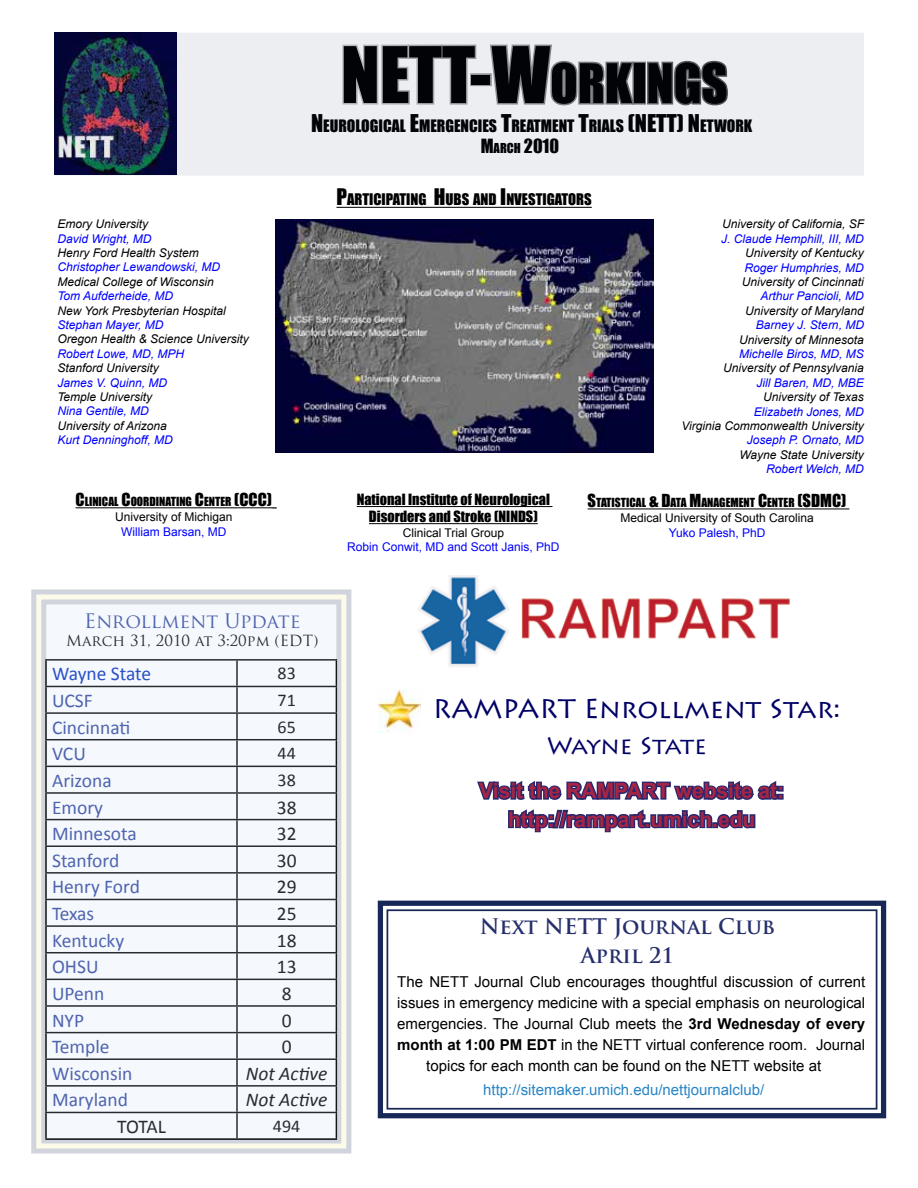
<style>
.page{position:relative;width:918px;height:1188px;background:#fff}
.page>*{position:absolute;margin:0;border:0;box-sizing:border-box;transform-origin:0 0}
.t1{font:50.4px "Impact";color:#000}
.t2{font:27px "Lithos Pro";color:#006}
.t3{font:24px "Lithos Pro";letter-spacing:-.025em;color:#006}
.t4{font:700 21px/28.5px "Arial";color:#a72444;text-align:center}
.t5{font:700 21px/28.2px "Trajan Pro";color:#252f6c;text-align:center}
.t6{font:19.5px "Calibri";color:#30479e}
.t7{font:19.5px "Calibri";color:#000}
.t8{font:italic 19.5px "Calibri";color:#000}
.t9{font:19.5px "Trajan Pro";letter-spacing:-.005em;color:#30479e}
.t10{font:19.5px "Calibri";letter-spacing:-.01em;color:#002ebe}
.t11{font:18px "Calibri";color:#000}
.t12{font:18px "Impact";color:#000}
.t13{font:16.5px "Impact";color:#000}
.t14{font:15.75px "Impact";color:#000}
.t15{font:15px "Arial";color:#000}
.t16{font:15px "Arial";color:#2885c7}
.t17{font:15px "Trajan Pro";color:#000}
.t18{font:14.7px "Impact";color:#000}
.t19{font:14.25px/17.1px "Impact";color:#000;text-align:center}
.t20{font:italic 12px "Arial";color:#000}
.t21{font:italic 12px "Arial";color:#00f}
.t22{font:12px "Arial";color:#000}
.t23{font:12px "Arial";color:#00f}
.t24{font:11.55px "Impact";color:#000}
.s1{font-size:72px}
.s2{font-size:22.5px}
.s3{font-size:12.6px}
.s4{font-size:16.5px}
.s5{font-size:11.55px}
.s6{font-size:21px}
.s7{font-weight:700}
</style>
<div class="page">
<hr style="left:76px;top:507px;width:196px;height:1px;background:#000">
<hr style="left:357px;top:506px;width:196px;height:1px;background:#000">
<hr style="left:369px;top:523px;width:169px;height:1px;background:#000">
<hr style="left:588px;top:509px;width:261px;height:1px;background:#000">
<hr style="left:336px;top:207px;width:256px;height:1px;background:#000">
<svg style="left:54px;top:33px;width:810px;height:143px;background:#c6c9d1"></svg>
<img style="left:379px;top:689px;width:42px;height:43px">
<svg style="left:477px;top:781px;width:307px;height:52px"></svg>
<img style="left:418px;top:575px;width:372px;height:92px">
<svg style="left:31px;top:589px;width:321px;height:565px"></svg>
<img style="left:275px;top:220px;width:378px;height:233px">
<svg style="left:377px;top:900px;width:510px;height:219px"></svg>
<h1 class="t1" style="left:341px;top:44px;width:388px"><span class="s1">NETT-W</span>ORKINGS</h1>
<h3 class="t14" style="left:311px;top:113px;width:443px"><span class="s2">N</span>EUROLOGICAL <span class="s2">E</span>MERGENCIES <span class="s2">T</span>REATMENT <span class="s2">T</span>RIALS <span class="s2">(NETT) N</span>ETWORK</h3>
<h3 class="t12" style="left:481px;top:132px;width:80px">M<span class="s3">ARCH</span> 2010</h3>
<p class="t20" style="left:57px;top:216px;width:92px">Emory University</p>
<p class="t21" style="left:57px;top:231px;width:96px">David Wright, MD</p>
<p class="t20" style="left:57px;top:245px;width:143px">Henry Ford Health System</p>
<p class="t21" style="left:57px;top:259px;width:164px">Christopher Lewandowski, MD</p>
<p class="t20" style="left:57px;top:274px;width:158px">Medical College of Wisconsin</p>
<p class="t21" style="left:57px;top:288px;width:117px">Tom Aufderheide, MD</p>
<p class="t20" style="left:57px;top:303px;width:170px">New York Presbyterian Hospital</p>
<p class="t21" style="left:57px;top:317px;width:108px">Stephan Mayer, MD</p>
<p class="t20" style="left:57px;top:331px;width:193px">Oregon Health &amp; Science University</p>
<p class="t21" style="left:57px;top:346px;width:128px">Robert Lowe, MD, MPH</p>
<p class="t20" style="left:57px;top:360px;width:103px">Stanford University</p>
<p class="t21" style="left:57px;top:375px;width:111px">James V. Quinn, MD</p>
<p class="t20" style="left:57px;top:389px;width:96px">Temple University</p>
<p class="t21" style="left:57px;top:403px;width:93px">Nina Gentile, MD</p>
<p class="t20" style="left:57px;top:418px;width:111px">University of Arizona</p>
<p class="t21" style="left:57px;top:432px;width:117px">Kurt Denninghoff, MD</p>
<p class="t24" style="left:76px;top:493px;width:135px"><span class="s4">C</span>LINICAL <span class="s4">C</span>OORDINATING <span class="s4">C</span>ENTE</p>
<h3 class="t13" style="left:225px;top:487px;width:48px"><span class="s5">R</span> (CCC)</h3>
<p class="t22" style="left:115px;top:509px;width:119px">University of Michigan</p>
<p class="t23" style="left:121px;top:524px;width:107px">William Barsan, MD</p>
<p class="t18" style="left:336px;top:188px;width:257px"><span class="s6">P</span>ARTICIPATING <span class="s6">H</span>UBS AND <span class="s6">I</span>NVESTIGATORS</p>
<p class="t20" style="left:722px;top:217px;width:144px">University of California, SF</p>
<p class="t21" style="left:721px;top:231px;width:144px">J. Claude Hemphill, III, MD</p>
<p class="t20" style="left:745px;top:245px;width:120px">University of Kentucky</p>
<p class="t21" style="left:745px;top:260px;width:121px">Roger Humphries, MD</p>
<p class="t20" style="left:742px;top:274px;width:124px">University of Cincinnati</p>
<p class="t21" style="left:761px;top:289px;width:105px">Arthur Pancioli, MD</p>
<p class="t20" style="left:745px;top:303px;width:120px">University of Maryland</p>
<p class="t21" style="left:756px;top:317px;width:110px">Barney J. Stern, MD</p>
<p class="t20" style="left:739px;top:332px;width:126px">University of Minnesota</p>
<p class="t21" style="left:739px;top:346px;width:126px">Michelle Biros, MD, MS</p>
<p class="t20" style="left:723px;top:361px;width:142px">University of Pennsylvania</p>
<p class="t21" style="left:757px;top:375px;width:109px">Jill Baren, MD, MBE</p>
<p class="t20" style="left:763px;top:389px;width:102px">University of Texas</p>
<p class="t21" style="left:754px;top:404px;width:112px">Elizabeth Jones, MD</p>
<p class="t20" style="left:681px;top:418px;width:184px">Virginia Commonwealth University</p>
<p class="t21" style="left:747px;top:433px;width:119px">Joseph P. Ornato, MD</p>
<p class="t20" style="left:740px;top:447px;width:126px">Wayne State University</p>
<p class="t21" style="left:766px;top:461px;width:99px">Robert Welch, MD</p>
<p class="t19" style="left:357px;top:491px;width:195px">National Institute of Neurological<br>Disorders and Stroke (NINDS)</p>
<p class="t22" style="left:403px;top:525px;width:103px">Clinical Trial Group</p>
<p class="t23" style="left:347px;top:539px;width:214px">Robin Conwit, MD and Scott Janis, PhD</p>
<p class="t24" style="left:588px;top:494px;width:186px"><span class="s4">S</span>TATISTICAL <span class="s4">&amp; D</span>ATA <span class="s4">M</span>ANAGEMENT <span class="s4">C</span>ENTE</p>
<h3 class="t13" style="left:788px;top:488px;width:25px"><span class="s5">R</span> (SDMC</h3>
<h3 class="t13" style="left:841px;top:488px;width:7px">)</h3>
<p class="t22" style="left:620px;top:510px;width:195px">Medical University of South Carolina</p>
<p class="t23" style="left:669px;top:525px;width:98px">Yuko Palesh, PhD</p>
<h3 class="t9" style="left:84px;top:609px;width:218px">Enrollment Update</h3>
<p class="t17" style="left:66px;top:631px;width:254px">March 31, 2010 at 3:20pm (EDT)</p>
<h3 class="t10" style="left:52px;top:662px;width:101px">Wayne State</h3>
<h3 class="t11" style="left:278px;top:662px;width:20px">83</h3>
<h3 class="t6" style="left:52px;top:689px;width:42px">UCSF</h3>
<h3 class="t11" style="left:278px;top:689px;width:20px">71</h3>
<h3 class="t6" style="left:52px;top:715px;width:80px">Cincinnati</h3>
<h3 class="t11" style="left:278px;top:715px;width:20px">65</h3>
<h3 class="t6" style="left:52px;top:742px;width:35px">VCU</h3>
<h3 class="t11" style="left:278px;top:742px;width:20px">44</h3>
<h3 class="t6" style="left:52px;top:768px;width:61px">Arizona</h3>
<h3 class="t11" style="left:278px;top:769px;width:20px">38</h3>
<h3 class="t6" style="left:52px;top:795px;width:53px">Emory</h3>
<h3 class="t7" style="left:277px;top:795px;width:21px">38</h3>
<h3 class="t6" style="left:52px;top:822px;width:86px">Minnesota</h3>
<h3 class="t7" style="left:277px;top:822px;width:21px">32</h3>
<h3 class="t6" style="left:52px;top:848px;width:69px">Stanford</h3>
<h3 class="t7" style="left:277px;top:848px;width:21px">30</h3>
<h3 class="t6" style="left:52px;top:875px;width:89px">Henry Ford</h3>
<h3 class="t7" style="left:277px;top:875px;width:21px">29</h3>
<h3 class="t6" style="left:52px;top:902px;width:44px">Texas</h3>
<h3 class="t7" style="left:277px;top:902px;width:21px">25</h3>
<h3 class="t6" style="left:52px;top:928px;width:74px">Kentucky</h3>
<h3 class="t7" style="left:277px;top:928px;width:21px">18</h3>
<h3 class="t6" style="left:52px;top:955px;width:48px">OHSU</h3>
<h3 class="t7" style="left:277px;top:955px;width:21px">13</h3>
<h3 class="t6" style="left:52px;top:981px;width:54px">UPenn</h3>
<h3 class="t7" style="left:282px;top:981px;width:11px">8</h3>
<h3 class="t6" style="left:52px;top:1008px;width:34px">NYP</h3>
<h3 class="t7" style="left:282px;top:1008px;width:11px">0</h3>
<h3 class="t6" style="left:52px;top:1035px;width:59px">Temple</h3>
<h3 class="t7" style="left:282px;top:1035px;width:11px">0</h3>
<h3 class="t6" style="left:52px;top:1061px;width:82px">Wisconsin</h3>
<h3 class="t8" style="left:246px;top:1061px;width:83px">Not Active</h3>
<h3 class="t6" style="left:52px;top:1088px;width:78px">Maryland</h3>
<h3 class="t8" style="left:246px;top:1088px;width:83px">Not Active</h3>
<h3 class="t7" style="left:117px;top:1114px;width:50px">TOTAL</h3>
<h3 class="t11" style="left:273px;top:1115px;width:29px">494</h3>
<h2 class="t2" style="left:433px;top:694px;width:409px">RAMPART Enrollment Star:</h2>
<h3 class="t3" style="left:547px;top:732px;width:161px">Wayne State</h3>
<h3 class="t4" style="left:479px;top:777px;width:306px">Visit the RAMPART website at: http://rampart.umich.edu</h3>
<h3 class="t5" style="left:480px;top:913px;width:297px">Next NETT Journal Club<br>April 21</h3>
<p class="t15" style="left:397px;top:971px;width:469px">The NETT Journal Club encourages thoughtful discussion of current</p>
<p class="t15" style="left:397px;top:992px;width:469px">issues in emergency medicine with a special emphasis on neurological</p>
<p class="t15" style="left:397px;top:1013px;width:469px">emergencies. The Journal Club meets the <span class="s7">3rd Wednesday of every</span></p>
<p class="t15" style="left:397px;top:1034px;width:469px"><span class="s7">month at 1:00 PM EDT</span> in the NETT virtual conference room. Journal</p>
<p class="t15" style="left:426px;top:1055px;width:396px">topics for each month can be found on the NETT website at</p>
<p class="t16" style="left:483px;top:1079px;width:282px">http://sitemaker.umich.edu/nettjournalclub/</p>
</div>
